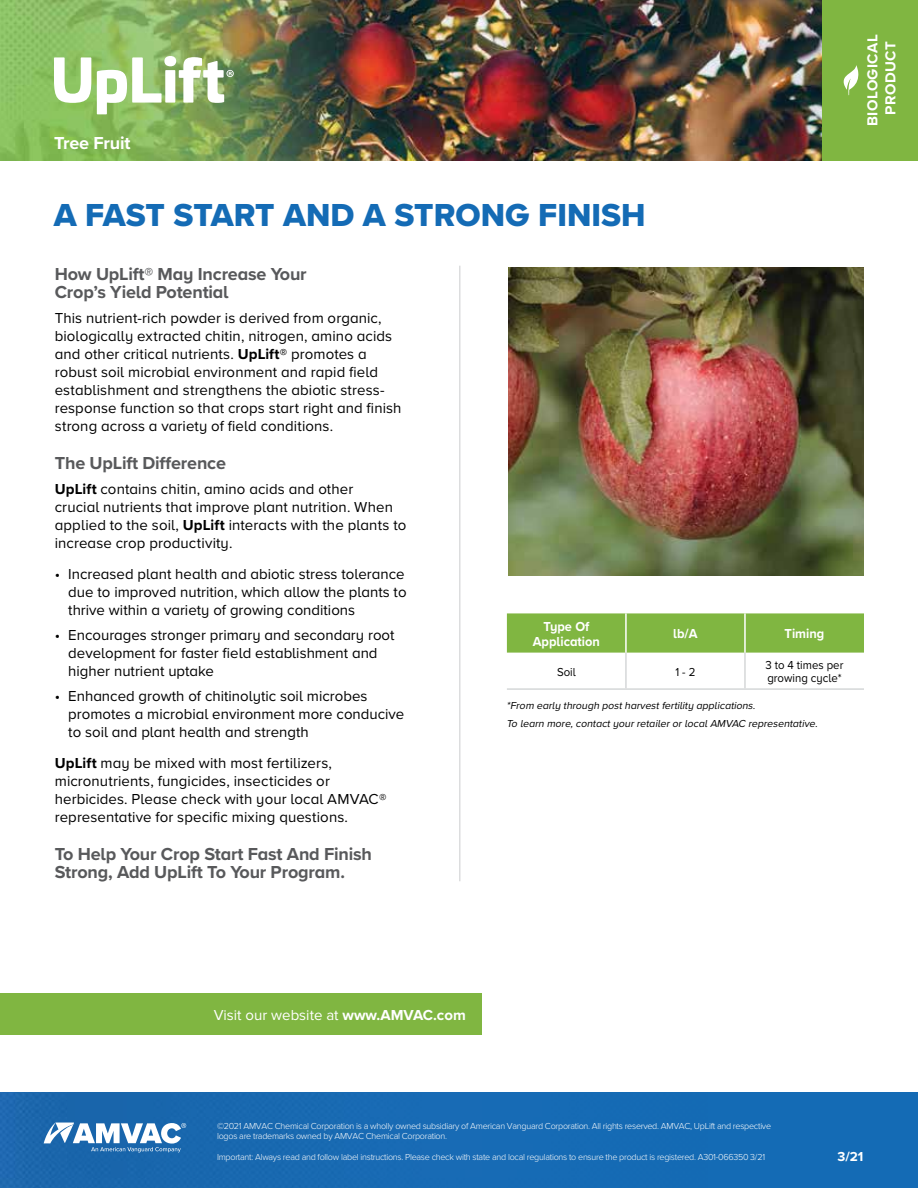
<style>
.page{position:relative;width:918px;height:1188px;background:#fff}
.page>*{position:absolute;margin:0;border:0;box-sizing:border-box;transform-origin:0 0}
.t1{font:33px "Proxima Nova A Extrabld";color:#146bb5}
.t2{font:700 18px/18px "Proxima Nova A";letter-spacing:-.01em;color:#58595b}
.t3{font:700 18px "Proxima Nova A";letter-spacing:-.01em;color:#fff}
.t4{font:15px/18px "Proxima Nova A";letter-spacing:.005em;color:#000}
.t5{font:15px "Proxima Nova";color:#fff}
.t6{font:700 15px/18px "Proxima Nova A";letter-spacing:.025em;color:#fff;text-align:center}
.t7{font:700 13.5px/15px "Proxima Nova A";color:#fff;text-align:center;scale:.95 1}
.t8{font:700 13.5px "Proxima Nova";color:#fff}
.t9{font:12px/13.5px "Proxima Nova A";color:#000;scale:.95 1}
.t10{font:italic 10.5px/18px "Proxima Nova A";color:#000}
.t11{font:300 9px/10.5px "Proxima Nova";letter-spacing:-.03em;color:#fff}
.s1{font-weight:700}
</style>
<div class="page">
<img style="left:509px;top:268px;width:355px;height:308px">
<img style="left:0;top:0;width:823px;height:160px">
<div style="left:823px;top:0;width:95px;height:160px;background:#80b641"></div>
<hr style="left:459px;top:266px;width:1px;height:615px;background:#dcddde">
<div style="left:0;top:993px;width:481px;height:42px;background:#80b641"></div>
<div style="left:0;top:1093px;width:918px;height:95px;background:#146bb5"></div>
<div style="left:0;top:1093px;width:214px;height:95px;background:#1966ac"></div>
<svg style="left:843px;top:65px;width:16px;height:30px"></svg>
<svg style="left:44px;top:1122px;width:142px;height:30px"></svg>
<div style="left:507px;top:613px;width:357px;height:40px;background:#80b641"></div>
<hr style="left:625px;top:653px;width:2px;height:35px;background:#d5d7d8">
<hr style="left:744px;top:653px;width:2px;height:35px;background:#d5d7d8">
<hr style="left:507px;top:688px;width:119px;height:2px;background:#d5d7d8">
<hr style="left:626px;top:688px;width:119px;height:2px;background:#d5d7d8">
<hr style="left:745px;top:688px;width:119px;height:2px;background:#d5d7d8">
<hr style="left:625px;top:613px;width:2px;height:40px;background:#fff">
<hr style="left:744px;top:613px;width:2px;height:40px;background:#fff">
<svg style="left:54px;top:57px;width:37px;height:46px"></svg>
<svg style="left:97px;top:56px;width:137px;height:58px"></svg>
<p class="t3" style="left:54px;top:129px;width:78px">Tree Fruit</p>
<h1 class="t1" style="left:54px;top:190px;width:593px">A FAST START AND A STRONG FINISH</h1>
<p class="t2" style="left:55px;top:265px;width:254px">How UpLift® May Increase Your<br>Crop’s Yield Potential</p>
<p class="t4" style="left:55px;top:308px;width:348px">This nutrient-rich powder is derived from organic, biologically extracted chitin, nitrogen, amino acids and other critical nutrients. <span class="s1">UpLift®</span> promotes a robust soil microbial environment and rapid field establishment and strengthens the abiotic stress&shy;response function so that crops start right and finish strong across a variety of field conditions.</p>
<p class="t2" style="left:55px;top:454px;width:173px">The UpLift Difference</p>
<p class="t4" style="left:55px;top:479px;width:353px"><span class="s1">UpLift</span> contains chitin, amino acids and other<br>crucial nutrients that improve plant nutrition. When applied to the soil, <span class="s1">UpLift</span> interacts with the plants to increase crop productivity.</p>
<p class="t4" style="left:68px;top:564px;width:340px;text-indent:-14px">• Increased plant health and abiotic stress tolerance due to improved nutrition, which allow the plants to thrive within a variety of growing conditions</p>
<p class="t4" style="left:68px;top:625px;width:328px;text-indent:-14px">• Encourages stronger primary and secondary root development for faster field establishment and higher nutrient uptake</p>
<p class="t4" style="left:68px;top:686px;width:338px;text-indent:-14px">• Enhanced growth of chitinolytic soil microbes promotes a microbial environment more conducive to soil and plant health and strength</p>
<p class="t4" style="left:55px;top:753px;width:333px"><span class="s1">UpLift</span> may be mixed with most fertilizers, micronutrients, fungicides, insecticides or herbicides. Please check with your local AMVAC® representative for specific mixing questions.</p>
<p class="t2" style="left:55px;top:845px;width:319px">To Help Your Crop Start Fast And Finish<br>Strong, Add UpLift To Your Program.</p>
<p class="t7" style="left:533px;top:619px;width:72px">Type Of<br>Application</p>
<p class="t7" style="left:673px;top:626px;width:27px">lb/A</p>
<p class="t7" style="left:785px;top:626px;width:43px">Timing</p>
<p class="t9" style="left:557px;top:664px;width:21px">Soil</p>
<p class="t9" style="left:676px;top:664px;width:22px">1 - 2</p>
<p class="t9" style="left:766px;top:658px;width:84px">3 to 4 times per growing cycle*</p>
<p class="t10" style="left:507px;top:696px;width:315px">*From early through postharvestfertility applications.<br>To learn more,contactyourretailerorlocalAMVAC representative.</p>
<p class="t6" style="left:863px;top:126px;width:93px;rotate:-90deg">BIOLOGICAL<br>PRODUCT</p>
<p class="t5" style="left:214px;top:1006px;width:254px">Visit our website at <span class="s1">www.AMVAC.com</span></p>
<p class="t11" style="left:217px;top:1120px;width:556px">©2021 AMVAC Chemical Corporation is a wholly owned subsidiary of American Vanguard Corporation. All rights reserved. AMVAC, UpLift and respective logos are trademarks owned by AMVAC Chemical Corporation.</p>
<p class="t11" style="left:217px;top:1151px;width:550px">Important: Always read and follow label instructions. Please check with state and local regulations to ensure the product is registered. A301-066350 3/21</p>
<p class="t8" style="left:837px;top:1149px;width:28px">3/21</p>
</div>
